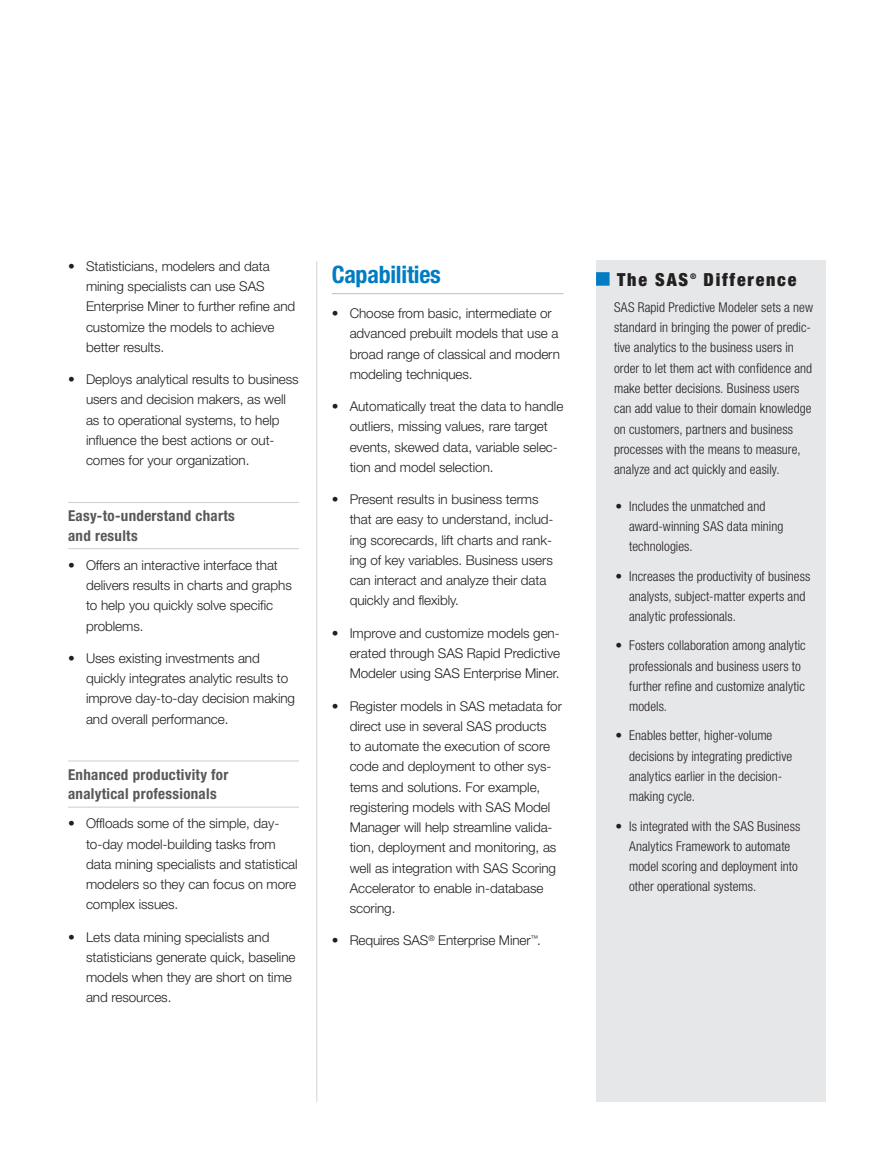
<style>
.page{position:relative;width:893px;height:1170px;background:#fff}
.page>*{position:absolute;margin:0;border:0;box-sizing:border-box;transform-origin:0 0}
.subhead1_wRule{font:700 condensed 24px "Helvetica Neue LT Std";letter-spacing:-.01em;color:#007cc2}
.challenge-solution{font:900 condensed 18px "Helvetica Neue LT Std";letter-spacing:.1em;color:#231f20}
.Subhead2_wRule_Above{font:700 condensed 15px/19.5px "Helvetica Neue LT Std";letter-spacing:.02em;color:#57585a}
.bullet_lists{font:300 13.5px/20.2px "Helvetica Neue LT Std";letter-spacing:-.005em;color:#231f20}
.Sidebar_Bullet_list{font:300 condensed 13.5px/20.2px "Helvetica Neue LT Std";letter-spacing:.005em;color:#231f20}
.Sidebar_body_text{font:300 condensed 13.5px/20.2px "Helvetica Neue LT Std";letter-spacing:.005em;color:#231f20}
.challenge-solution-2{font:700 condensed 7.8px "Helvetica Neue LT Std";color:#231f20}
.s1{font-stretch:condensed}
</style>
<div class="page">
<hr style="left:68px;top:502px;width:231px;height:1px;background:#d1d2d4">
<hr style="left:68px;top:548px;width:231px;height:1px;background:#d1d2d4">
<hr style="left:68px;top:760px;width:231px;height:1px;background:#d1d2d4">
<hr style="left:68px;top:806px;width:231px;height:1px;background:#d1d2d4">
<hr style="left:332px;top:293px;width:231px;height:1px;background:#bcbdc0">
<hr style="left:316px;top:261px;width:1px;height:840px;background:#d1d2d4">
<div style="left:596px;top:261px;width:230px;height:840px;background:#e6e7e9"></div>
<div style="left:596px;top:272px;width:14px;height:14px;background:#007cc2"></div>
<p class="bullet_lists" style="left:86px;top:255px;width:211px;text-indent:-18px">• Statisticians, modelers and data mining specialists can use SAS<br>Enterprise Miner to further refine and customize the models to achieve better results.</p>
<p class="bullet_lists" style="left:86px;top:369px;width:214px;text-indent:-18px">• Deploys analytical results to business users and decision makers, as well as to operational systems, to help influence the best actions or out&shy;comes for your organization.</p>
<p class="Subhead2_wRule_Above" style="left:68px;top:505px;width:168px">Easy-to-understand charts and results</p>
<p class="bullet_lists" style="left:86px;top:554px;width:207px;text-indent:-18px">• Offers an interactive interface that delivers results in charts and graphs to help you quickly solve specific problems.</p>
<p class="bullet_lists" style="left:86px;top:647px;width:211px;text-indent:-18px">• Uses existing investments and quickly integrates analytic results to improve day-to-day decision making and overall performance.</p>
<p class="Subhead2_wRule_Above" style="left:68px;top:764px;width:162px">Enhanced productivity for analytical professionals</p>
<p class="bullet_lists" style="left:86px;top:813px;width:213px;text-indent:-18px">• Offloads some of the simple, day&shy;to-day model-building tasks from data mining specialists and statistical modelers so they can focus on more complex issues.</p>
<p class="bullet_lists" style="left:86px;top:926px;width:211px;text-indent:-18px">• Lets data mining specialists and statisticians generate quick, baseline models when they are short on time and resources.</p>
<p class="subhead1_wRule" style="left:332px;top:260px;width:111px">Capabilities</p>
<p class="bullet_lists" style="left:350px;top:303px;width:212px;text-indent:-18px"><span class="s1">•</span> Choose from basic, intermediate or advanced prebuilt models that use a broad range of classical and modern modeling techniques.</p>
<p class="bullet_lists" style="left:350px;top:396px;width:215px;text-indent:-18px">• Automatically treat the data to handle outliers, missing values, rare target events, skewed data, variable selec&shy;tion and model selection.</p>
<p class="bullet_lists" style="left:350px;top:489px;width:205px;text-indent:-18px">• Present results in business terms that are easy to understand, includ&shy;ing scorecards, lift charts and rank&shy;ing of key variables. Business users can interact and analyze their data quickly and flexibly.</p>
<p class="bullet_lists" style="left:350px;top:622px;width:212px;text-align:justify;text-indent:-18px">• Improve and customize models gen&shy;erated through SAS Rapid Predictive Modeler using SAS Enterprise Miner.</p>
<p class="bullet_lists" style="left:350px;top:695px;width:214px;text-indent:-18px">• Register models in SAS metadata for direct use in several SAS products<br>to automate the execution of score code and deployment to other sys&shy;tems and solutions. For example, registering models with SAS Model<br>Manager will help streamline valida&shy;tion, deployment and monitoring, as well as integration with SAS Scoring<br>Accelerator to enable in-database scoring.</p>
<p class="bullet_lists" style="left:332px;top:930px;width:211px">• Requires SAS<sup>®</sup> Enterprise Miner<sup>™</sup>.</p>
<p class="challenge-solution" style="left:617px;top:268px;width:73px">The SAS</p>
<p class="challenge-solution-2" style="left:690px;top:271px;width:8px">®</p>
<p class="challenge-solution" style="left:704px;top:268px;width:94px">Difference</p>
<p class="Sidebar_body_text" style="left:614px;top:297px;width:201px">SAS Rapid Predictive Modeler sets a new standard in bringing the power of predic&shy;tive analytics to the business users in order to let them act with confidence and make better decisions. Business users can add value to their domain knowledge on customers, partners and business processes with the means to measure, analyze and act quickly and easily.</p>
<p class="Sidebar_Bullet_list" style="left:629px;top:496px;width:156px;text-indent:-14px">• Includes the unmatched and award-winning SAS data mining technologies.</p>
<p class="Sidebar_Bullet_list" style="left:629px;top:565px;width:183px;text-indent:-14px">• Increases the productivity of business analysts, subject-matter experts and analytic professionals.</p>
<p class="Sidebar_Bullet_list" style="left:629px;top:635px;width:178px;text-indent:-14px">• Fosters collaboration among analytic professionals and business users to further refine and customize analytic models.</p>
<p class="Sidebar_Bullet_list" style="left:629px;top:725px;width:165px;text-indent:-14px">• Enables better, higher-volume decisions by integrating predictive analytics earlier in the decision&shy;making cycle.</p>
<p class="Sidebar_Bullet_list" style="left:629px;top:815px;width:173px;text-indent:-14px">• Is integrated with the SAS Business Analytics Framework to automate model scoring and deployment into other operational systems.</p>
</div>
